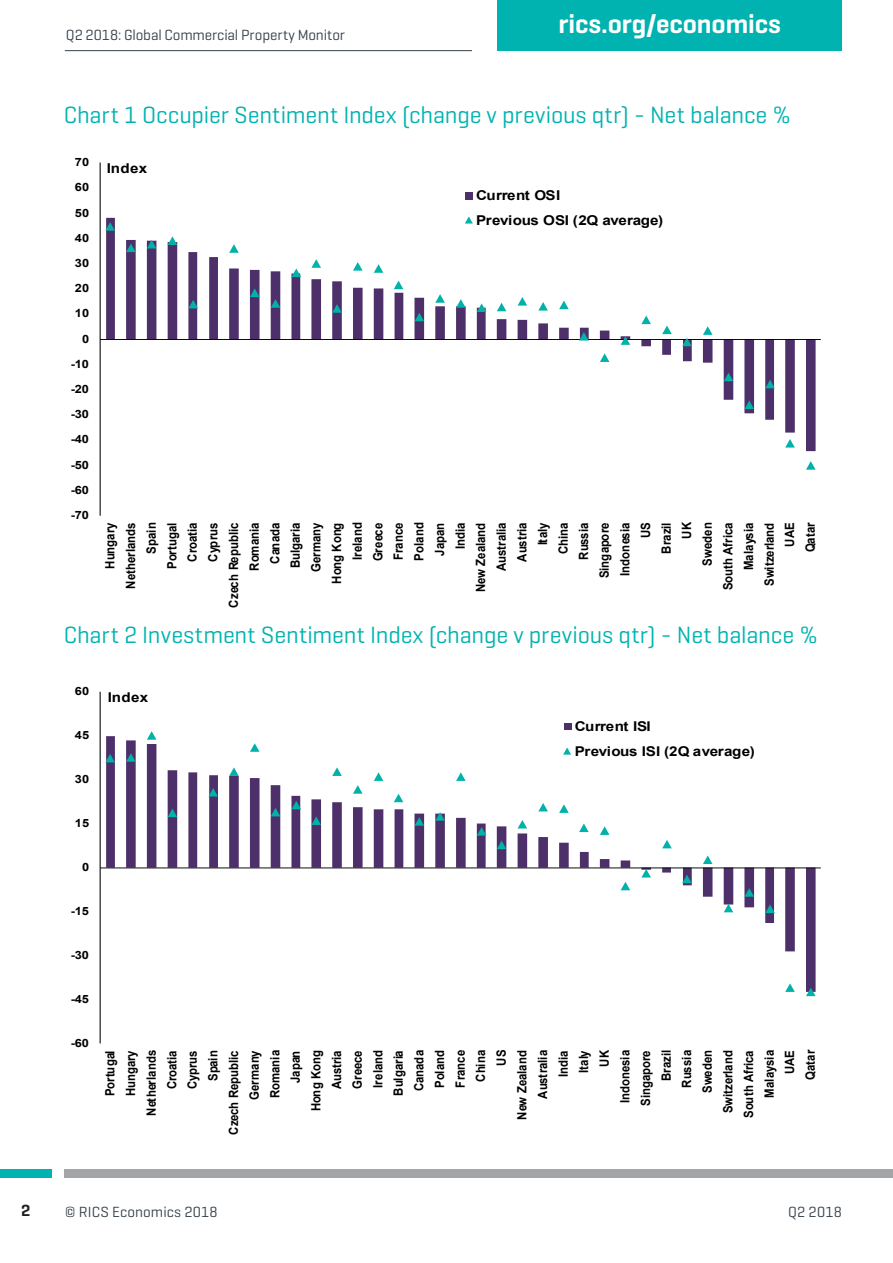
<style>
.page{position:relative;width:893px;height:1263px;background:#fff}
.page>*{position:absolute;margin:0;border:0;box-sizing:border-box;transform-origin:0 0}
.t1{font:600 27px "Geogrotesque";letter-spacing:-.005em;color:#fff}
.Main_Header{font:24px "Geogrotesque";letter-spacing:-.005em;color:#00b3b0}
.t2{font:600 16.5px "Geogrotesque";color:#231f20}
.t3{font:15px "Geogrotesque";color:#36414a}
.t4{font:700 13.5px/24.6px "Arial";letter-spacing:-.02em;color:#000;scale:1.12 1}
.t5{font:700 12.75px/20.5px "Arial";letter-spacing:.005em;color:#000;text-align:right;scale:.89 1}
.t6{font:700 11.4px "Arial";letter-spacing:.005em;color:#000;scale:1.12 1}
</style>
<div class="page">
<div style="left:497px;top:0;width:345px;height:51px;background:#00b3b0"></div>
<hr style="left:65px;top:50px;width:407px;height:1px;background:#36414a">
<div style="left:0;top:1169px;width:51px;height:9px;background:#00b3b0"></div>
<div style="left:64px;top:1169px;width:829px;height:9px;background:#a4a5a9"></div>
<svg style="left:106px;top:218px;width:710px;height:233px"></svg>
<hr style="left:100px;top:163px;width:1px;height:353px;background:#000">
<hr style="left:100px;top:339px;width:721px;height:1px;background:#000">
<svg style="left:105px;top:222px;width:10px;height:9px"></svg>
<svg style="left:126px;top:243px;width:10px;height:9px"></svg>
<svg style="left:147px;top:240px;width:9px;height:8px"></svg>
<svg style="left:168px;top:236px;width:9px;height:9px"></svg>
<svg style="left:188px;top:300px;width:10px;height:8px"></svg>
<svg style="left:229px;top:244px;width:10px;height:9px"></svg>
<svg style="left:250px;top:288px;width:10px;height:9px"></svg>
<svg style="left:271px;top:299px;width:9px;height:9px"></svg>
<svg style="left:291px;top:268px;width:10px;height:9px"></svg>
<svg style="left:311px;top:259px;width:10px;height:9px"></svg>
<svg style="left:332px;top:304px;width:10px;height:9px"></svg>
<svg style="left:353px;top:262px;width:10px;height:9px"></svg>
<svg style="left:374px;top:264px;width:9px;height:9px"></svg>
<svg style="left:394px;top:281px;width:9px;height:8px"></svg>
<svg style="left:414px;top:313px;width:10px;height:8px"></svg>
<svg style="left:435px;top:294px;width:10px;height:9px"></svg>
<svg style="left:456px;top:299px;width:10px;height:9px"></svg>
<svg style="left:477px;top:303px;width:9px;height:9px"></svg>
<svg style="left:497px;top:303px;width:9px;height:8px"></svg>
<svg style="left:518px;top:297px;width:9px;height:9px"></svg>
<svg style="left:538px;top:302px;width:10px;height:9px"></svg>
<svg style="left:559px;top:301px;width:10px;height:8px"></svg>
<svg style="left:579px;top:332px;width:10px;height:9px"></svg>
<svg style="left:600px;top:353px;width:9px;height:9px"></svg>
<svg style="left:621px;top:336px;width:9px;height:9px"></svg>
<svg style="left:641px;top:316px;width:10px;height:8px"></svg>
<svg style="left:662px;top:326px;width:10px;height:8px"></svg>
<svg style="left:682px;top:338px;width:10px;height:8px"></svg>
<svg style="left:703px;top:326px;width:9px;height:9px"></svg>
<svg style="left:724px;top:373px;width:9px;height:8px"></svg>
<svg style="left:744px;top:400px;width:10px;height:9px"></svg>
<svg style="left:765px;top:380px;width:10px;height:8px"></svg>
<svg style="left:785px;top:439px;width:10px;height:9px"></svg>
<svg style="left:806px;top:461px;width:10px;height:9px"></svg>
<div style="left:466px;top:192px;width:7px;height:7px;background:#4d3069"></div>
<svg style="left:465px;top:216px;width:8px;height:8px"></svg>
<svg style="left:106px;top:736px;width:710px;height:252px"></svg>
<hr style="left:100px;top:692px;width:1px;height:351px;background:#000">
<hr style="left:100px;top:867px;width:721px;height:1px;background:#000">
<svg style="left:105px;top:754px;width:10px;height:8px"></svg>
<svg style="left:126px;top:753px;width:10px;height:9px"></svg>
<svg style="left:147px;top:731px;width:9px;height:9px"></svg>
<svg style="left:168px;top:809px;width:9px;height:8px"></svg>
<svg style="left:208px;top:788px;width:10px;height:8px"></svg>
<svg style="left:229px;top:767px;width:10px;height:9px"></svg>
<svg style="left:250px;top:743px;width:10px;height:9px"></svg>
<svg style="left:271px;top:808px;width:9px;height:8px"></svg>
<svg style="left:291px;top:801px;width:10px;height:8px"></svg>
<svg style="left:311px;top:816px;width:10px;height:9px"></svg>
<svg style="left:332px;top:767px;width:10px;height:9px"></svg>
<svg style="left:353px;top:785px;width:10px;height:9px"></svg>
<svg style="left:374px;top:772px;width:9px;height:9px"></svg>
<svg style="left:394px;top:794px;width:9px;height:8px"></svg>
<svg style="left:414px;top:817px;width:10px;height:9px"></svg>
<svg style="left:435px;top:812px;width:10px;height:9px"></svg>
<svg style="left:456px;top:772px;width:10px;height:9px"></svg>
<svg style="left:477px;top:827px;width:9px;height:9px"></svg>
<svg style="left:497px;top:840px;width:9px;height:9px"></svg>
<svg style="left:518px;top:820px;width:9px;height:8px"></svg>
<svg style="left:538px;top:803px;width:10px;height:8px"></svg>
<svg style="left:559px;top:804px;width:10px;height:9px"></svg>
<svg style="left:579px;top:823px;width:10px;height:9px"></svg>
<svg style="left:600px;top:826px;width:9px;height:9px"></svg>
<svg style="left:621px;top:882px;width:9px;height:8px"></svg>
<svg style="left:641px;top:869px;width:10px;height:8px"></svg>
<svg style="left:662px;top:840px;width:10px;height:8px"></svg>
<svg style="left:682px;top:875px;width:10px;height:8px"></svg>
<svg style="left:703px;top:855px;width:9px;height:9px"></svg>
<svg style="left:724px;top:904px;width:9px;height:8px"></svg>
<svg style="left:744px;top:888px;width:10px;height:9px"></svg>
<svg style="left:765px;top:904px;width:10px;height:9px"></svg>
<svg style="left:785px;top:983px;width:10px;height:9px"></svg>
<svg style="left:806px;top:988px;width:10px;height:8px"></svg>
<div style="left:564px;top:723px;width:7px;height:7px;background:#4d3069"></div>
<svg style="left:563px;top:747px;width:8px;height:8px"></svg>
<p class="t2" style="left:21px;top:1200px;width:11px">2</p>
<p class="t3" style="left:66px;top:25px;width:281px">Q2 2018: Global Commercial Property Monitor</p>
<h1 class="t1" style="left:559px;top:7px;width:224px">rics.org/economics</h1>
<p class="Main_Header" style="left:64px;top:100px;width:729px">Chart 1 Occupier Sentiment Index (change v previous qtr) - Net balance %</p>
<p class="t6" style="left:75px;top:154px;width:14px">70</p>
<p class="t6" style="left:75px;top:179px;width:14px">60</p>
<p class="t6" style="left:75px;top:204px;width:14px">50</p>
<p class="t6" style="left:75px;top:230px;width:14px">40</p>
<p class="t6" style="left:75px;top:255px;width:14px">30</p>
<p class="t6" style="left:75px;top:280px;width:14px">20</p>
<p class="t6" style="left:75px;top:305px;width:14px">10</p>
<p class="t6" style="left:82px;top:330px;width:8px">0</p>
<p class="t6" style="left:71px;top:356px;width:18px">-10</p>
<p class="t6" style="left:71px;top:381px;width:18px">-20</p>
<p class="t6" style="left:71px;top:406px;width:18px">-30</p>
<p class="t6" style="left:71px;top:431px;width:18px">-40</p>
<p class="t6" style="left:71px;top:456px;width:18px">-50</p>
<p class="t6" style="left:71px;top:482px;width:18px">-60</p>
<p class="t6" style="left:71px;top:507px;width:18px">-70</p>
<p class="t4" style="left:107px;top:156px;width:38px">Index</p>
<p class="t4" style="left:476px;top:183px;width:169px">Current OSI<br>Previous OSI (2Q average)</p>
<p class="t5" style="left:100px;top:607px;width:97px;rotate:-90deg">Hungary<br>Netherlands<br>Spain<br>Portugal<br>Croatia<br>Cyprus<br>Czech Republic<br>Romania<br>Canada<br>Bulgaria<br>Germany<br>Hong Kong<br>Ireland<br>Greece<br>France<br>Poland<br>Japan<br>India<br>New Zealand<br>Australia<br>Austria<br>Italy<br>China<br>Russia<br>Singapore<br>Indonesia<br>US<br>Brazil<br>UK<br>Sweden<br>South Africa<br>Malaysia<br>Switzerland<br>UAE<br>Qatar</p>
<p class="Main_Header" style="left:64px;top:620px;width:756px">Chart 2 Investment Sentiment Index (change v previous qtr) - Net balance %</p>
<p class="t6" style="left:75px;top:683px;width:14px">60</p>
<p class="t6" style="left:75px;top:727px;width:14px">45</p>
<p class="t6" style="left:75px;top:771px;width:14px">30</p>
<p class="t6" style="left:75px;top:815px;width:14px">15</p>
<p class="t6" style="left:82px;top:859px;width:8px">0</p>
<p class="t6" style="left:71px;top:903px;width:18px">-15</p>
<p class="t6" style="left:71px;top:947px;width:18px">-30</p>
<p class="t6" style="left:71px;top:991px;width:18px">-45</p>
<p class="t6" style="left:71px;top:1034px;width:18px">-60</p>
<p class="t4" style="left:108px;top:685px;width:38px">Index</p>
<p class="t4" style="left:575px;top:714px;width:162px">Current ISI<br>Previous ISI (2Q average)</p>
<p class="t5" style="left:100px;top:1135px;width:97px;rotate:-90deg">Portugal<br>Hungary<br>Netherlands<br>Croatia<br>Cyprus<br>Spain<br>Czech Republic<br>Germany<br>Romania<br>Japan<br>Hong Kong<br>Austria<br>Greece<br>Ireland<br>Bulgaria<br>Canada<br>Poland<br>France<br>China<br>US<br>New Zealand<br>Australia<br>India<br>Italy<br>UK<br>Indonesia<br>Singapore<br>Brazil<br>Russia<br>Sweden<br>Switzerland<br>South Africa<br>Malaysia<br>UAE<br>Qatar</p>
<p class="t3" style="left:65px;top:1202px;width:154px">© RICS Economics 2018</p>
<p class="t3" style="left:788px;top:1202px;width:55px">Q2 2018</p>
</div>
